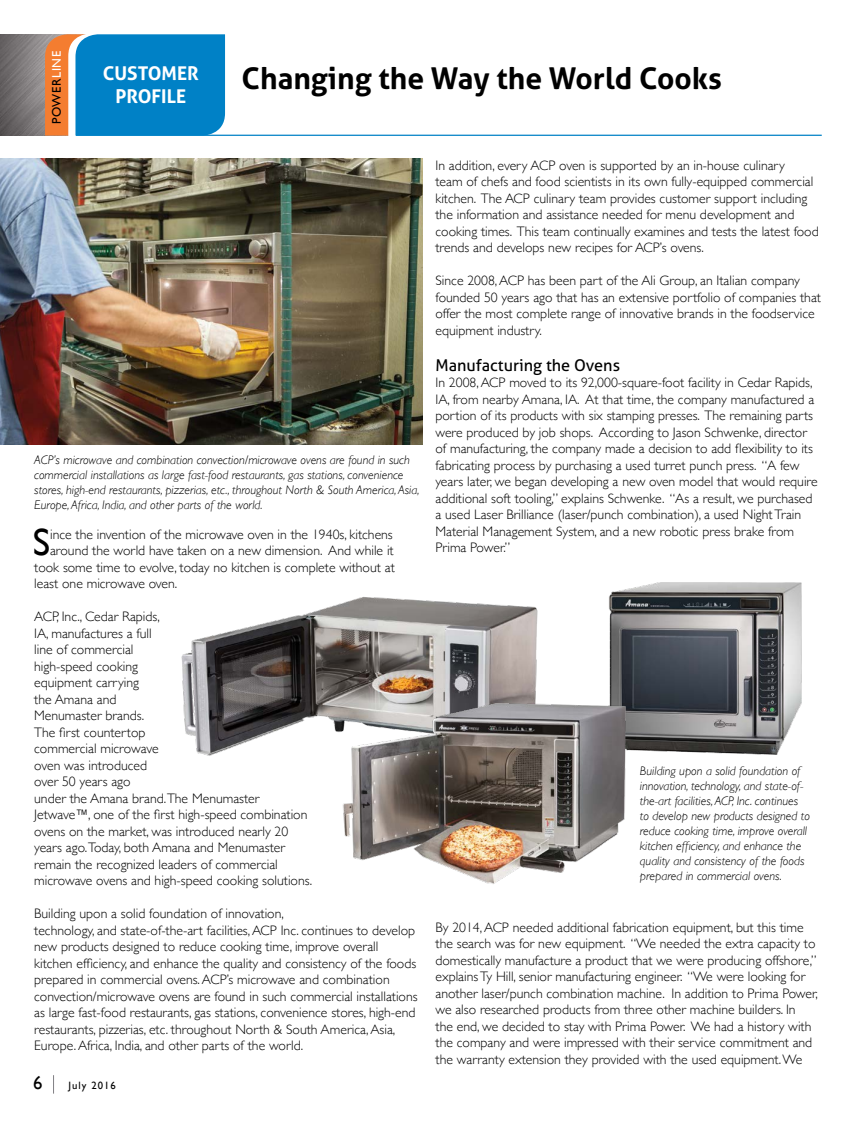
<style>
.page{position:relative;width:855px;height:1125px;background:#fff}
.page>*{position:absolute;margin:0;border:0;box-sizing:border-box;transform-origin:0 0}
.t1{font:38px "Gill Sans";color:#000}
.t2{font:700 30px "Aller";color:#000}
.t3{font:700 19px/22.8px "Aller";color:#fff;text-align:center}
.t4{font:18.75px "Gill Sans";color:#000}
.t5{font:16.25px "Aller";color:#000}
.t6{font:300 13.75px/16.5px "Gill Sans";color:#000}
.t7{font:italic 300 12.5px/15px "Gill Sans";color:#000}
.t8{font:12.5px "Gill Sans";letter-spacing:.05em;color:#000}
.t9{font:10.62px "Gill Sans";letter-spacing:.1em;color:#000}
.s1{color:#fff}
</style>
<div class="page">
<svg style="left:53px;top:1075px;width:1px;height:19px"></svg>
<img style="left:0;top:35px;width:45px;height:101px">
<svg style="left:45px;top:34px;width:180px;height:102px;background:#2e87b4"></svg>
<hr style="left:76px;top:135px;width:746px;height:1px;background:#0081c6">
<img style="left:181px;top:597px;width:357px;height:159px">
<img style="left:609px;top:582px;width:193px;height:173px">
<img style="left:324px;top:670px;width:305px;height:214px">
<img style="left:0;top:158px;width:422px;height:287px">
<p class="t8" style="left:49px;top:124px;width:75px;rotate:-90deg">POWER<span class="s1">LINE</span></p>
<h3 class="t3" style="left:103px;top:62px;width:98px">CUSTOMER<br>PROFILE</h3>
<h2 class="t2" style="left:242px;top:60px;width:482px">Changing the Way the World Cooks</h2>
<p class="t7" style="left:34px;top:453px;width:387px">ACP’s microwave and combination convection/microwave ovens are found in such commercial installations as large fast-food restaurants, gas stations, convenience stores, high-end restaurants, pizzerias, etc., throughout North &amp; South America, Asia, Europe, Africa, India, and other parts of the world.</p>
<h1 class="t1" style="left:33px;top:520px;width:19px">S</h1>
<p class="t6" style="left:50px;top:526px;width:344px">ince the invention of the microwave oven in the 1940s, kitchens</p>
<p class="t6" style="left:50px;top:542px;width:345px">around the world have taken on a new dimension. And while it</p>
<p class="t6" style="left:34px;top:559px;width:362px">took some time to evolve, today no kitchen is complete without at</p>
<p class="t6" style="left:34px;top:575px;width:145px">least one microwave oven.</p>
<p class="t6" style="left:34px;top:608px;width:279px">ACP, Inc., Cedar Rapids,<br>IA, manufactures a full<br>line of commercial<br>high-speed cooking<br>equipment carrying<br>the Amana and<br>Menumaster brands.<br>The first countertop<br>commercial microwave<br>oven was introduced<br>over 50 years ago<br>under the Amana brand.The Menumaster<br>Jetwave™, one of the first high-speed combination ovens on the market, was introduced nearly 20 years ago.Today, both Amana and Menumaster remain the recognized leaders of commercial microwave ovens and high-speed cooking solutions.</p>
<p class="t6" style="left:34px;top:905px;width:385px">Building upon a solid foundation of innovation,<br>technology, and state-of-the-art facilities, ACP Inc. continues to develop new products designed to reduce cooking time, improve overall kitchen efficiency, and enhance the quality and consistency of the foods prepared in commercial ovens. ACP’s microwave and combination convection/microwave ovens are found in such commercial installations as large fast-food restaurants, gas stations, convenience stores, high-end restaurants, pizzerias, etc. throughout North &amp; South America, Asia, Europe. Africa, India, and other parts of the world.</p>
<h3 class="t4" style="left:33px;top:1071px;width:11px">6</h3>
<p class="t9" style="left:68px;top:1079px;width:49px">July 2016</p>
<p class="t6" style="left:436px;top:156px;width:385px">In addition, every ACP oven is supported by an in-house culinary<br>team of chefs and food scientists in its own fully-equipped commercial kitchen. The ACP culinary team provides customer support including the information and assistance needed for menu development and cooking times. This team continually examines and tests the latest food trends and develops new recipes for ACP’s ovens.</p>
<p class="t6" style="left:436px;top:272px;width:387px">Since 2008, ACP has been part of the Ali Group, an Italian company founded 50 years ago that has an extensive portfolio of companies that offer the most complete range of innovative brands in the foodservice equipment industry.</p>
<p class="t5" style="left:436px;top:355px;width:186px">Manufacturing the Ovens</p>
<p class="t6" style="left:436px;top:374px;width:384px">In 2008, ACP moved to its 92,000-square-foot facility in Cedar Rapids, IA, from nearby Amana, IA. At that time, the company manufactured a portion of its products with six stamping presses. The remaining parts were produced by job shops. According to Jason Schwenke, director of manufacturing, the company made a decision to add flexibility to its fabricating process by purchasing a used turret punch press. “A few years later, we began developing a new oven model that would require additional soft tooling,” explains Schwenke. “As a result, we purchased a used Laser Brilliance (laser/punch combination), a used Night Train Material Management System, and a new robotic press brake from Prima Power.”</p>
<p class="t7" style="left:640px;top:763px;width:172px">Building upon a solid foundation of innovation, technology, and state-of&shy;the-art facilities, ACP, Inc. continues to develop new products designed to reduce cooking time, improve overall kitchen efficiency, and enhance the quality and consistency of the foods prepared in commercial ovens.</p>
<p class="t6" style="left:436px;top:918px;width:384px">By 2014, ACP needed additional fabrication equipment, but this time the search was for new equipment. “We needed the extra capacity to domestically manufacture a product that we were producing offshore,” explains Ty Hill, senior manufacturing engineer. “We were looking for another laser/punch combination machine. In addition to Prima Power, we also researched products from three other machine builders. In<br>the end, we decided to stay with Prima Power. We had a history with the company and were impressed with their service commitment and the warranty extension they provided with the used equipment. We</p>
</div>
